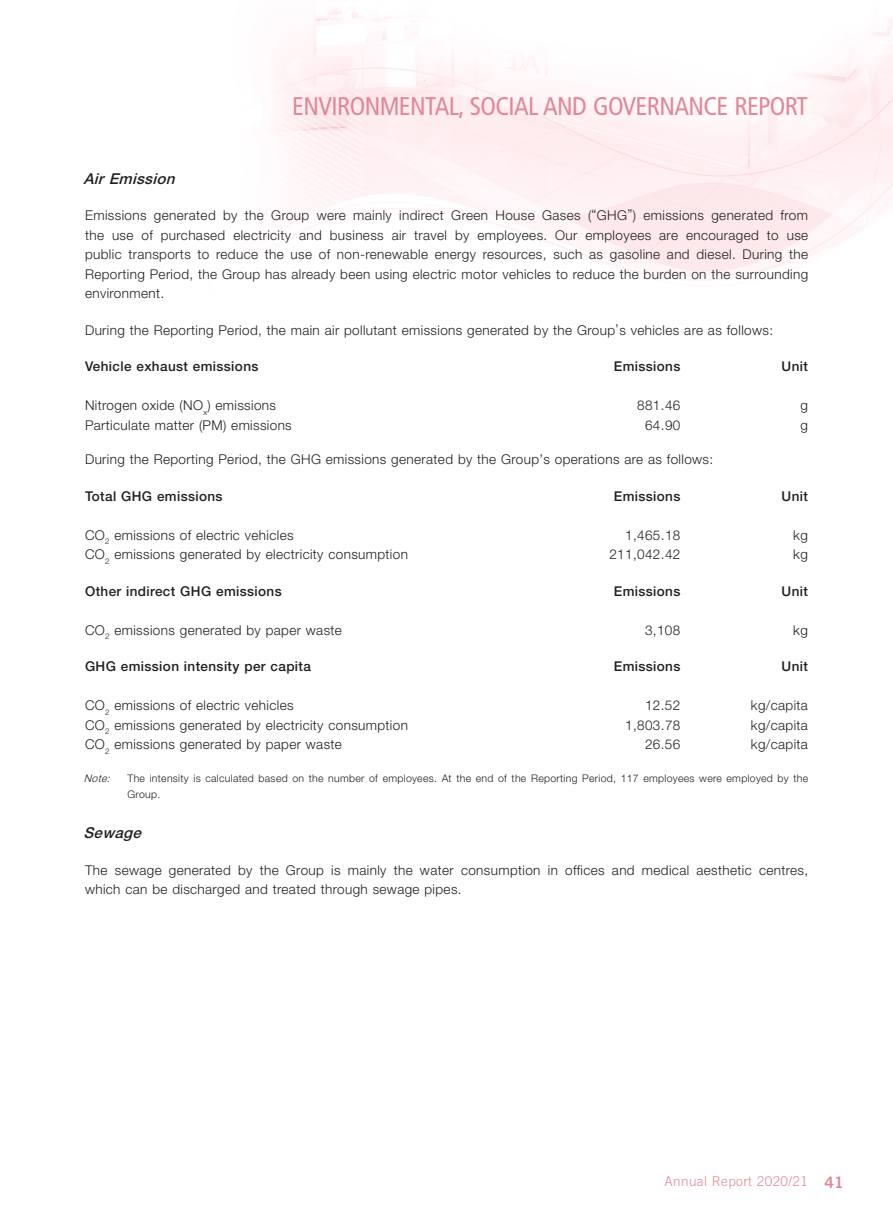
<style>
.page{position:relative;width:893px;height:1212px;background:#fff}
.page>*{position:absolute;margin:0;border:0;box-sizing:border-box;transform-origin:0 0}
.t1{font:condensed 25.5px "Frutiger LT Std";letter-spacing:-.025em;color:#e08798}
.t2{font:15.75px "Trade Gothic LT Std Bd 2";color:#e08798}
.t3{font:italic 500 15px "Helvetica Neue LT Std";color:#231f20}
.t4{font:300 13.5px/19.5px "Helvetica Neue LT Std";letter-spacing:.03em;color:#231f20;text-align:justify}
.t5{font:500 13.5px "Helvetica Neue LT Std";letter-spacing:.03em;color:#231f20}
.t6{font:300 13.5px "Trade Gothic LT Std";letter-spacing:.03em;color:#e08798}
.t7{font:300 10.5px/16.5px "Helvetica Neue LT Std";letter-spacing:.03em;color:#231f20}
.t8{font:italic 300 10.5px "Helvetica Neue LT Std";color:#231f20}
</style>
<div class="page">
<img style="left:272px;top:8px;width:621px;height:273px">
<h1 class="t1" style="left:292px;top:91px;width:517px">ENVIRONMENTAL, SOCIAL AND GOVERNANCE REPORT</h1>
<p class="t3" style="left:84px;top:169px;width:97px">AirEmission</p>
<p class="t4" style="left:85px;top:205px;width:725px">Emissions generated by the Group were mainly indirect Green House Gases (“GHG”) emissions generated from the use of purchased electricity and business air travel by employees. Our employees are encouraged to use public transports to reduce the use of non-renewable energy resources, such as gasoline and diesel. During the Reporting Period, the Group has already been using electric motor vehicles to reduce the burden on the surrounding environment.</p>
<p class="t4" style="left:85px;top:320px;width:690px">During the Reporting Period, the main air pollutant emissions generated by the Group’s vehicles are as follows:</p>
<p class="t5" style="left:85px;top:358px;width:175px">Vehicle exhaust emissions</p>
<p class="t5" style="left:614px;top:358px;width:68px">Emissions</p>
<p class="t5" style="left:782px;top:358px;width:28px">Unit</p>
<p class="t4" style="left:85px;top:395px;width:192px">Nitrogen oxide (NO<sub>x</sub>) emissions</p>
<p class="t4" style="left:637px;top:395px;width:45px">881.46</p>
<p class="t4" style="left:800px;top:395px;width:9px">g</p>
<p class="t4" style="left:85px;top:415px;width:208px">Particulate matter (PM) emissions</p>
<p class="t4" style="left:645px;top:415px;width:37px">64.90</p>
<p class="t4" style="left:800px;top:415px;width:9px">g</p>
<p class="t4" style="left:85px;top:449px;width:630px">During the Reporting Period, the GHG emissions generated by the Group’s operations are as follows:</p>
<p class="t5" style="left:85px;top:488px;width:139px">Total GHG emissions</p>
<p class="t5" style="left:614px;top:488px;width:68px">Emissions</p>
<p class="t5" style="left:782px;top:488px;width:28px">Unit</p>
<p class="t4" style="left:85px;top:525px;width:210px">CO<sub>2</sub> emissions of electric vehicles</p>
<p class="t4" style="left:625px;top:525px;width:57px">1,465.18</p>
<p class="t4" style="left:793px;top:525px;width:16px">kg</p>
<p class="t4" style="left:85px;top:544px;width:324px">CO<sub>2</sub> emissions generated by electricity consumption</p>
<p class="t4" style="left:609px;top:544px;width:72px">211,042.42</p>
<p class="t4" style="left:793px;top:544px;width:16px">kg</p>
<p class="t5" style="left:85px;top:583px;width:198px">Other indirect GHG emissions</p>
<p class="t5" style="left:614px;top:583px;width:68px">Emissions</p>
<p class="t5" style="left:781px;top:583px;width:28px">Unit</p>
<p class="t4" style="left:85px;top:620px;width:258px">CO<sub>2</sub> emissions generated by paper waste</p>
<p class="t4" style="left:645px;top:620px;width:37px">3,108</p>
<p class="t4" style="left:793px;top:620px;width:16px">kg</p>
<p class="t5" style="left:85px;top:658px;width:227px">GHG emission intensity per capita</p>
<p class="t5" style="left:614px;top:658px;width:68px">Emissions</p>
<p class="t5" style="left:781px;top:658px;width:28px">Unit</p>
<p class="t4" style="left:85px;top:695px;width:210px">CO<sub>2</sub> emissions of electric vehicles</p>
<p class="t4" style="left:645px;top:695px;width:37px">12.52</p>
<p class="t4" style="left:751px;top:695px;width:59px">kg/capita</p>
<p class="t4" style="left:85px;top:715px;width:324px">CO<sub>2</sub> emissions generated by electricity consumption</p>
<p class="t4" style="left:625px;top:715px;width:57px">1,803.78</p>
<p class="t4" style="left:751px;top:715px;width:59px">kg/capita</p>
<p class="t4" style="left:85px;top:734px;width:258px">CO<sub>2</sub> emissions generated by paper waste</p>
<p class="t4" style="left:645px;top:734px;width:37px">26.56</p>
<p class="t4" style="left:751px;top:734px;width:59px">kg/capita</p>
<p class="t8" style="left:84px;top:772px;width:31px">Note:</p>
<p class="t7" style="left:128px;top:770px;width:682px">The intensity is calculated based on the number of employees. At the end of the Reporting Period, 117 employees were employed by the<br>Group.</p>
<p class="t3" style="left:83px;top:824px;width:64px">Sewage</p>
<p class="t4" style="left:85px;top:860px;width:725px">The sewage generated by the Group is mainly the water consumption in offices and medical aesthetic centres, which can be discharged and treated through sewage pipes.</p>
<p class="t6" style="left:665px;top:1173px;width:145px">Annual Report 2020/21</p>
<p class="t2" style="left:825px;top:1172px;width:21px">41</p>
</div>
